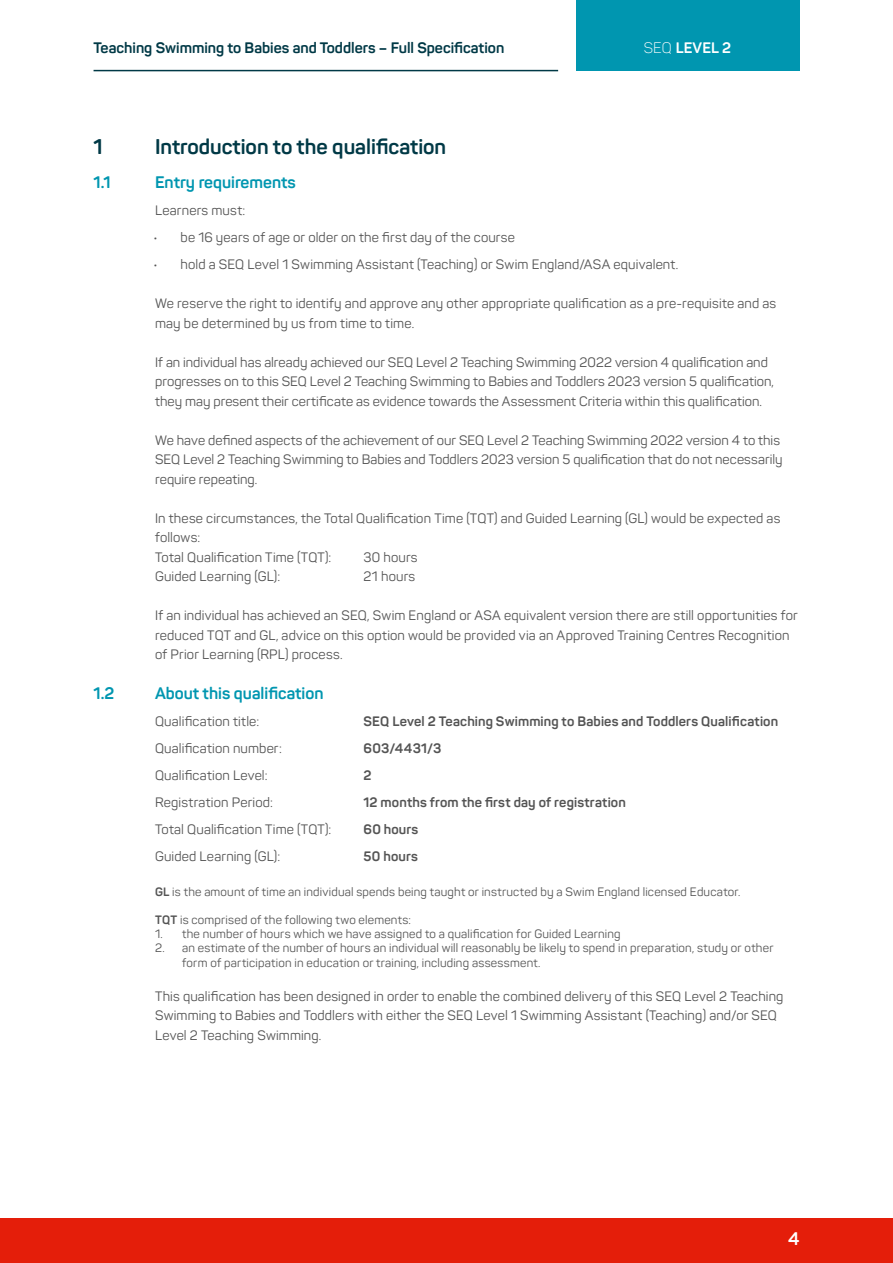
<style>
.page{position:relative;width:893px;height:1263px;background:#fff}
.page>*{position:absolute;margin:0;border:0;box-sizing:border-box;transform-origin:0 0}
.t1{font:700 21px "Panton";color:#003946}
.t2{font:700 18px "Panton";color:#fff}
.t3{font:700 16.5px "Panton";color:#0096b0}
.t4{font:700 15px "Panton";color:#003946}
.t5{font:700 15px "Panton";letter-spacing:.01em;color:#fff}
.t6{font:13.5px/19.5px "Panton";letter-spacing:.01em;color:#545454}
.t7{font:700 13.5px "Panton";letter-spacing:.01em;color:#545454}
.t8{font:12px/14.4px "Panton";letter-spacing:.015em;color:#545454}
.s1{font-weight:300}
.s2{font-weight:700}
</style>
<div class="page">
<div style="left:576px;top:0;width:223px;height:71px;background:#0096b0"></div>
<hr style="left:94px;top:70px;width:464px;height:1px;background:#003946">
<div style="left:0;top:1218px;width:893px;height:45px;background:#e41e0a"></div>
<p class="t4" style="left:94px;top:39px;width:412px">Teaching Swimming to Babies and Toddlers – Full Specification</p>
<p class="t5" style="left:644px;top:39px;width:89px"><span class="s1">SEQ</span> LEVEL 2</p>
<h1 class="t1" style="left:94px;top:133px;width:11px">1</h1>
<h1 class="t1" style="left:155px;top:133px;width:293px">Introduction to the qualification</h1>
<p class="t3" style="left:94px;top:172px;width:19px">1.1</p>
<p class="t3" style="left:155px;top:172px;width:142px">Entry requirements</p>
<p class="t6" style="left:155px;top:201px;width:92px">Learners must:</p>
<p class="t6" style="left:154px;top:228px;width:363px">• be 16 years of age or older on the first day of the course</p>
<p class="t6" style="left:154px;top:255px;width:526px">• hold a SEQ Level 1 Swimming Assistant (Teaching) or Swim England/ASA equivalent.</p>
<p class="t6" style="left:155px;top:294px;width:623px">We reserve the right to identify and approve any other appropriate qualification as a pre-requisite and as may be determined by us from time to time.</p>
<p class="t6" style="left:155px;top:352px;width:620px">If an individual has already achieved our SEQ Level 2 Teaching Swimming 2022 version 4 qualification and progresses on to this SEQ Level 2 Teaching Swimming to Babies and Toddlers 2023 version 5 qualification, they may present their certificate as evidence towards the Assessment Criteria within this qualification.</p>
<p class="t6" style="left:155px;top:430px;width:629px">We have defined aspects of the achievement of our SEQ Level 2 Teaching Swimming 2022 version 4 to this<br>SEQ Level 2 Teaching Swimming to Babies and Toddlers 2023 version 5 qualification that do not necessarily require repeating.</p>
<p class="t6" style="left:155px;top:508px;width:627px">In these circumstances, the Total Qualification Time (TQT) and Guided Learning (GL) would be expected as follows:<br>Total Qualification Time (TQT):</p>
<p class="t6" style="left:364px;top:547px;width:56px">30 hours</p>
<p class="t6" style="left:155px;top:567px;width:127px">Guided Learning (GL):</p>
<p class="t6" style="left:364px;top:567px;width:53px">21 hours</p>
<p class="t6" style="left:155px;top:606px;width:644px">If an individual has achieved an SEQ, Swim England or ASA equivalent version there are still opportunities for reduced TQT and GL, advice on this option would be provided via an Approved Training Centres Recognition of Prior Learning (RPL) process.</p>
<p class="t3" style="left:94px;top:683px;width:22px">1.2</p>
<p class="t3" style="left:155px;top:683px;width:170px">About this qualification</p>
<p class="t6" style="left:155px;top:711px;width:106px">Qualification title:</p>
<p class="t7" style="left:364px;top:712px;width:416px">SEQ Level 2 Teaching Swimming to Babies and Toddlers Qualification</p>
<p class="t6" style="left:155px;top:738px;width:128px">Qualification number:</p>
<p class="t7" style="left:364px;top:739px;width:79px">603/4431/3</p>
<p class="t6" style="left:155px;top:765px;width:114px">Qualification Level:</p>
<p class="t7" style="left:364px;top:766px;width:10px">2</p>
<p class="t6" style="left:155px;top:792px;width:119px">Registration Period:</p>
<p class="t7" style="left:364px;top:793px;width:264px">12 months from the first day of registration</p>
<p class="t6" style="left:155px;top:819px;width:178px">Total Qualification Time (TQT):</p>
<p class="t7" style="left:364px;top:820px;width:56px">60 hours</p>
<p class="t6" style="left:155px;top:846px;width:127px">Guided Learning (GL):</p>
<p class="t7" style="left:364px;top:847px;width:56px">50 hours</p>
<p class="t8" style="left:155px;top:885px;width:587px"><span class="s2">GL</span> is the amount of time an individual spends being taught or instructed by a Swim England licensed Educator.</p>
<p class="t8" style="left:155px;top:912px;width:258px"><span class="s2">TQT</span> is comprised of the following two elements:</p>
<p class="t8" style="left:155px;top:926px;width:467px">1. the number of hours which we have assigned to a qualification for Guided Learning</p>
<p class="t8" style="left:182px;top:941px;width:593px;text-indent:-27px">2. an estimate of the number of hours an individual will reasonably be likely to spend in preparation, study or other form of participation in education or training, including assessment.</p>
<p class="t6" style="left:155px;top:986px;width:630px">This qualification has been designed in order to enable the combined delivery of this SEQ Level 2 Teaching<br>Swimming to Babies and Toddlers with either the SEQ Level 1 Swimming Assistant (Teaching) and/or SEQ<br>Level 2 Teaching Swimming.</p>
<h2 class="t2" style="left:788px;top:1227px;width:13px">4</h2>
</div>
